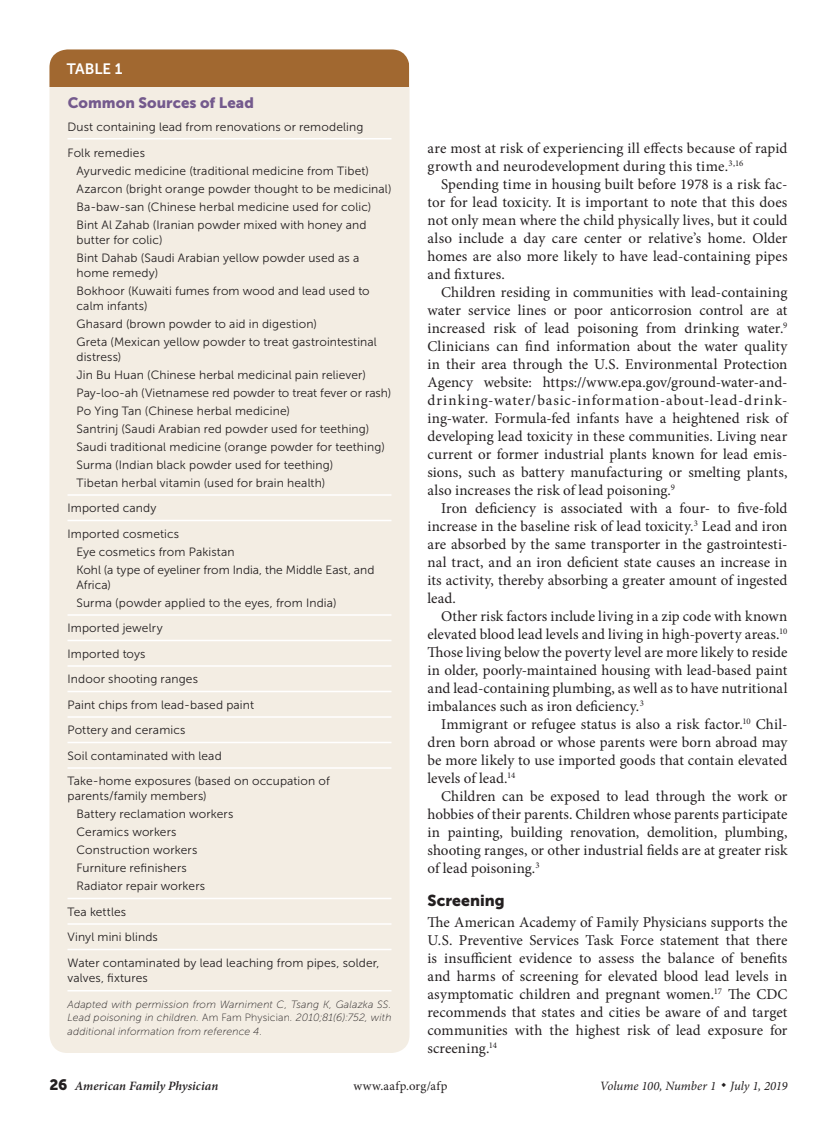
<style>
.page{position:relative;width:837px;height:1134px;background:#fff}
.page>*{position:absolute;margin:0;border:0;box-sizing:border-box;transform-origin:0 0}
.head1{font:15.75px "Museo Sans 900";letter-spacing:.005em;color:#231f20}
.body_text{font:15px/18px "Minion Pro";letter-spacing:.005em;color:#231f20;text-align:justify}
.body_noindent{font:15px/18px "Minion Pro";letter-spacing:.01em;color:#231f20}
.table_title{font:15px "Museo Sans 900";letter-spacing:.005em;color:#745a8d}
.table{font:15px "Museo Sans 700";color:#fff}
.t1{font:italic 12.75px "Minion Pro";color:#231f20}
.t2{font:italic 600 12.75px "Minion Pro";letter-spacing:.005em;color:#231f20}
.t3{font:12.75px "Minion Pro";letter-spacing:.03em;color:#231f20}
.table_data_indent{font:12px/15px "Museo Sans 300";letter-spacing:.01em;color:#231f20}
.table_data{font:12px/15px "Museo Sans 300";letter-spacing:.01em;color:#231f20}
.table_fig_note{font:italic 10.5px/13.5px "Museo Sans 100";letter-spacing:.015em;color:#231f20;text-align:justify}
.s1{font-style:normal}
.s2{font-family:"Museo Sans 900";font-weight:400;font-style:normal;font-size:15px}
</style>
<div class="page">
<div style="left:50px;top:50px;width:360px;height:1003px;background:#f3ede3;border-radius:18px"></div>
<hr style="left:68px;top:494px;width:324px;height:2px;background:#fff">
<hr style="left:68px;top:640px;width:324px;height:1px;background:#fff">
<hr style="left:68px;top:665px;width:324px;height:2px;background:#fff">
<hr style="left:68px;top:691px;width:324px;height:1px;background:#fff">
<hr style="left:68px;top:716px;width:324px;height:2px;background:#fff">
<hr style="left:68px;top:742px;width:324px;height:1px;background:#fff">
<hr style="left:68px;top:898px;width:324px;height:1px;background:#fff">
<hr style="left:68px;top:923px;width:324px;height:2px;background:#fff">
<hr style="left:68px;top:949px;width:324px;height:1px;background:#fff">
<hr style="left:68px;top:138px;width:324px;height:2px;background:#fff">
<hr style="left:68px;top:520px;width:324px;height:1px;background:#fff">
<hr style="left:68px;top:614px;width:324px;height:2px;background:#fff">
<hr style="left:68px;top:767px;width:324px;height:2px;background:#fff">
<hr style="left:68px;top:990px;width:324px;height:2px;background:#fff">
<div style="left:50px;top:50px;width:360px;height:37px;background:#a16830"></div>
<p class="table" style="left:67px;top:61px;width:57px">TABLE 1</p>
<p class="table_title" style="left:68px;top:94px;width:188px">Common Sources of Lead</p>
<p class="table_data" style="left:68px;top:119px;width:298px">Dust containing lead from renovations or remodeling</p>
<p class="table_data" style="left:68px;top:145px;width:79px">Folk remedies</p>
<p class="table_data_indent" style="left:76px;top:163px;width:294px">Ayurvedic medicine (traditional medicine from Tibet)</p>
<p class="table_data_indent" style="left:76px;top:181px;width:317px">Azarcon (bright orange powder thought to be medicinal)</p>
<p class="table_data_indent" style="left:76px;top:199px;width:296px">Ba-baw-san (Chinese herbal medicine used for colic)</p>
<p class="table_data_indent" style="left:76px;top:217px;width:292px">Bint Al Zahab (Iranian powder mixed with honey and butter for colic)</p>
<p class="table_data_indent" style="left:76px;top:250px;width:284px">Bint Dahab (Saudi Arabian yellow powder used as a home remedy)</p>
<p class="table_data_indent" style="left:76px;top:283px;width:295px">Bokhoor (Kuwaiti fumes from wood and lead used to calm infants)</p>
<p class="table_data_indent" style="left:76px;top:316px;width:242px">Ghasard (brown powder to aid in digestion)</p>
<p class="table_data_indent" style="left:76px;top:334px;width:302px">Greta (Mexican yellow powder to treat gastrointestinal distress)</p>
<p class="table_data_indent" style="left:76px;top:367px;width:291px">Jin Bu Huan (Chinese herbal medicinal pain reliever)</p>
<p class="table_data_indent" style="left:76px;top:385px;width:316px">Pay-loo-ah (Vietnamese red powder to treat fever or rash)</p>
<p class="table_data_indent" style="left:76px;top:403px;width:215px">Po Ying Tan (Chinese herbal medicine)</p>
<p class="table_data_indent" style="left:76px;top:421px;width:294px">Santrinj (Saudi Arabian red powder used for teething)</p>
<p class="table_data_indent" style="left:76px;top:439px;width:310px">Saudi traditional medicine (orange powder for teething)</p>
<p class="table_data_indent" style="left:76px;top:457px;width:258px">Surma (Indian black powder used for teething)</p>
<p class="table_data_indent" style="left:76px;top:475px;width:250px">Tibetan herbal vitamin (used for brain health)</p>
<p class="table_data" style="left:68px;top:501px;width:90px">Imported candy</p>
<p class="table_data" style="left:68px;top:526px;width:113px">Imported cosmetics</p>
<p class="table_data_indent" style="left:76px;top:544px;width:160px">Eye cosmetics from Pakistan</p>
<p class="table_data_indent" style="left:76px;top:562px;width:299px">Kohl (a type of eyeliner from India, the Middle East, and<br>Africa)</p>
<p class="table_data_indent" style="left:76px;top:595px;width:262px">Surma (powder applied to the eyes, from India)</p>
<p class="table_data" style="left:68px;top:621px;width:97px">Imported jewelry</p>
<p class="table_data" style="left:68px;top:646px;width:79px">Imported toys</p>
<p class="table_data" style="left:68px;top:672px;width:132px">Indoor shooting ranges</p>
<p class="table_data" style="left:68px;top:697px;width:188px">Paint chips from lead-based paint</p>
<p class="table_data" style="left:68px;top:723px;width:120px">Pottery and ceramics</p>
<p class="table_data" style="left:68px;top:748px;width:156px">Soil contaminated with lead</p>
<p class="table_data" style="left:68px;top:774px;width:264px">Take-home exposures (based on occupation of parents/family members)</p>
<p class="table_data_indent" style="left:76px;top:807px;width:158px">Battery reclamation workers</p>
<p class="table_data_indent" style="left:76px;top:825px;width:102px">Ceramics workers</p>
<p class="table_data_indent" style="left:76px;top:843px;width:122px">Construction workers</p>
<p class="table_data_indent" style="left:76px;top:861px;width:112px">Furniture refinishers</p>
<p class="table_data_indent" style="left:76px;top:879px;width:130px">Radiator repair workers</p>
<p class="table_data" style="left:68px;top:904px;width:60px">Tea kettles</p>
<p class="table_data" style="left:68px;top:930px;width:92px">Vinyl mini blinds</p>
<p class="table_data" style="left:68px;top:955px;width:314px">Water contaminated by lead leaching from pipes, solder, valves, fixtures</p>
<p class="table_fig_note" style="left:68px;top:997px;width:326px">Adapted with permission from Warniment C, Tsang K, Galazka SS.<br>Lead poisoning in children. <span class="s1">Am Fam Physician</span>. 2010;81(6):752, with additional information from reference 4.</p>
<p class="body_noindent" style="left:428px;top:139px;width:362px">are most at risk of experiencing ill effects because of rapid growth and neurodevelopment during this time.<sup>3,16</sup></p>
<p class="body_text" style="left:428px;top:175px;width:362px;text-indent:14px">Spending time in housing built before 1978 is a risk fac&shy;tor for lead toxicity. It is important to note that this does not only mean where the child physically lives, but it could also include a day care center or relative’s home. Older homes are also more likely to have lead-containing pipes and fixtures.</p>
<p class="body_text" style="left:428px;top:283px;width:362px;text-indent:14px">Children residing in communities with lead-containing water service lines or poor anticorrosion control are at increased risk of lead poisoning from drinking water.<sup>9<br></sup>Clinicians can find information about the water quality in their area through the U.S. Environmental Protection Agency website: https://www.epa.gov/ground-water-and&shy;drinking-water/basic-information-about-lead-drink&shy;ing-water. Formula-fed infants have a heightened risk of developing lead toxicity in these communities. Living near current or former industrial plants known for lead emis&shy;sions, such as battery manufacturing or smelting plants, also increases the risk of lead poisoning.<sup>9</sup></p>
<p class="body_text" style="left:428px;top:499px;width:362px;text-indent:14px">Iron deficiency is associated with a four- to five-fold increase in the baseline risk of lead toxicity.<sup>3</sup> Lead and iron are absorbed by the same transporter in the gastrointesti&shy;nal tract, and an iron deficient state causes an increase in its activity, thereby absorbing a greater amount of ingested lead.</p>
<p class="body_text" style="left:428px;top:607px;width:362px;text-indent:14px">Other risk factors include living in a zip code with known elevated blood lead levels and living in high-poverty areas.<sup>10<br></sup>Those living below the poverty level are more likely to reside in older, poorly-maintained housing with lead-based paint and lead-containing plumbing, as well as to have nutritional imbalances such as iron deficiency.<sup>3</sup></p>
<p class="body_text" style="left:428px;top:715px;width:362px;text-indent:14px">Immigrant or refugee status is also a risk factor.<sup>10</sup> Chil&shy;dren born abroad or whose parents were born abroad may be more likely to use imported goods that contain elevated levels of lead.<sup>14</sup></p>
<p class="body_text" style="left:428px;top:787px;width:362px;text-indent:14px">Children can be exposed to lead through the work or hobbies of their parents. Children whose parents participate in painting, building renovation, demolition, plumbing, shooting ranges, or other industrial fields are at greater risk of lead poisoning.<sup>3</sup></p>
<p class="head1" style="left:428px;top:892px;width:79px">Screening</p>
<p class="body_noindent" style="left:428px;top:913px;width:362px;text-align:justify">The American Academy of Family Physicians supports the U.S. Preventive Services Task Force statement that there is insufficient evidence to assess the balance of benefits and harms of screening for elevated blood lead levels in asymptomatic children and pregnant women.<sup>17</sup> The CDC recommends that states and cities be aware of and target communities with the highest risk of lead exposure for screening.<sup>14</sup></p>
<p class="t2" style="left:50px;top:1077px;width:170px"><span class="s2">26</span> American Family Physician</p>
<p class="t3" style="left:353px;top:1078px;width:96px">www.aafp.org/afp</p>
<p class="t1" style="left:600px;top:1078px;width:189px">Volume 100, Number 1 ◆ July 1, 2019</p>
</div>
